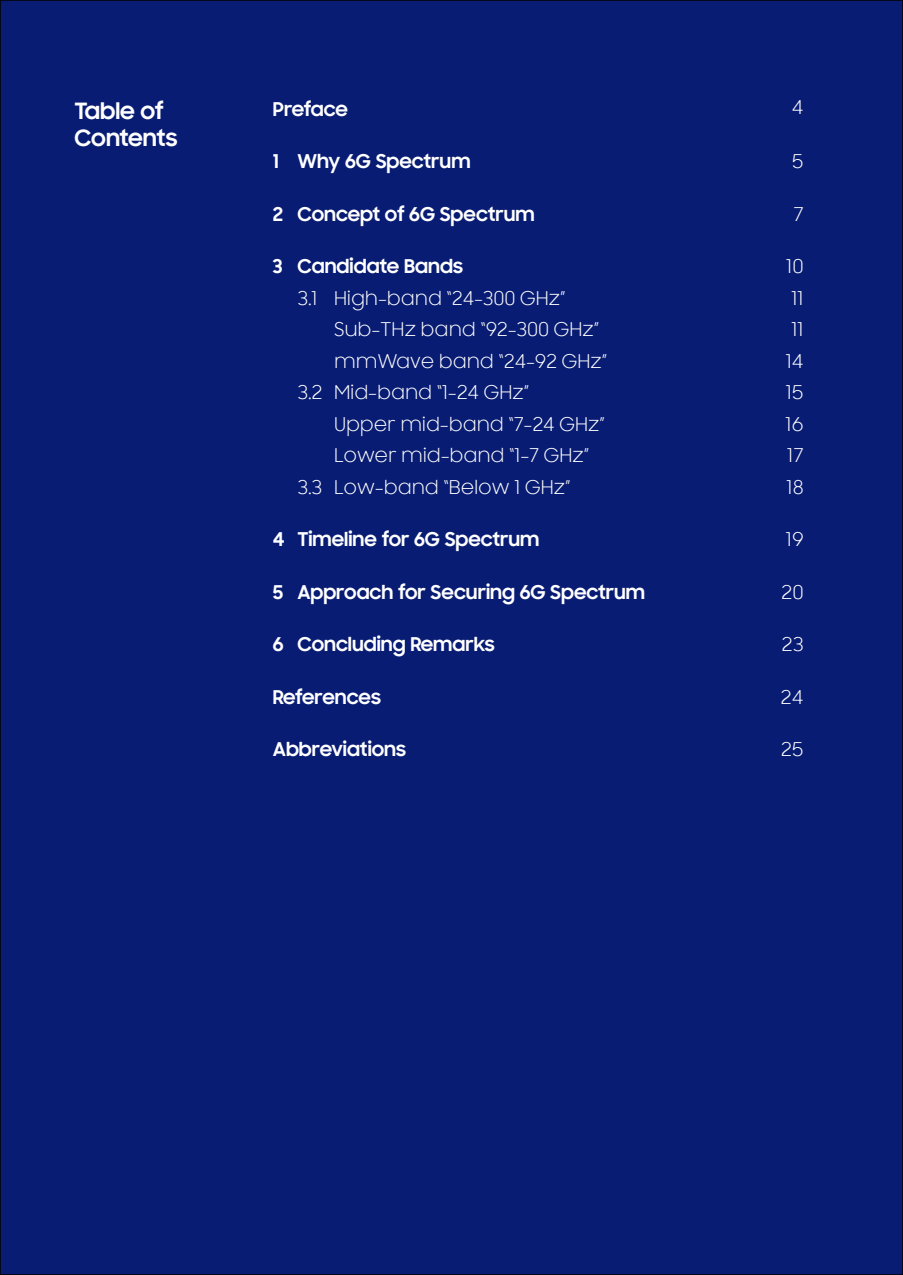
<style>
.page{position:relative;width:903px;height:1275px;background:#081c73}
.page>*{position:absolute;margin:0;border:0;box-sizing:border-box;transform-origin:0 0}
.t1{font:700 22.75px/27.3px "Samsung Sharp Sans";color:#fff}
.t2{font:19.25px/31.5px "Samsung Sharp Sans";letter-spacing:-.01em;color:#fff;text-align:center}
.t3{font:700 19.25px "Samsung Sharp Sans";color:#fff}
</style>
<div class="page">
<p class="t1" style="left:74px;top:96px;width:105px">Table of<br>Contents</p>
<p class="t3" style="left:273px;top:95px;width:77px">Preface</p>
<p class="t3" style="left:273px;top:147px;width:199px">1 Why 6G Spectrum</p>
<p class="t3" style="left:273px;top:200px;width:263px">2 Concept of 6G Spectrum</p>
<p class="t3" style="left:273px;top:252px;width:192px">3 Candidate Bands</p>
<p class="t2" style="left:297px;top:281px;width:270px">3.1 High-band “24-300 GHz”</p>
<p class="t2" style="left:334px;top:313px;width:267px">Sub-THz band “92-300 GHz”</p>
<p class="t2" style="left:334px;top:344px;width:275px">mmWave band “24-92 GHz”</p>
<p class="t2" style="left:297px;top:376px;width:233px">3.2 Mid-band “1-24 GHz”</p>
<p class="t2" style="left:334px;top:407px;width:272px">Upper mid-band “7-24 GHz”</p>
<p class="t2" style="left:334px;top:439px;width:257px">Lower mid-band “1-7 GHz”</p>
<p class="t2" style="left:297px;top:470px;width:275px">3.3 Low-band “Below 1 GHz”</p>
<p class="t3" style="left:273px;top:525px;width:268px">4 Timeline for 6G Spectrum</p>
<p class="t3" style="left:273px;top:578px;width:374px">5 Approach for Securing 6G Spectrum</p>
<p class="t3" style="left:273px;top:630px;width:223px">6 Concluding Remarks</p>
<p class="t3" style="left:273px;top:683px;width:110px">References</p>
<p class="t3" style="left:273px;top:735px;width:135px">Abbreviations</p>
<p class="t2" style="left:792px;top:91px;width:13px">4</p>
<p class="t2" style="left:792px;top:145px;width:13px">5</p>
<p class="t2" style="left:793px;top:197px;width:12px">7</p>
<p class="t2" style="left:785px;top:250px;width:20px">10<br>11<br>11<br>14<br>15<br>16<br>17<br>18</p>
<p class="t2" style="left:786px;top:523px;width:19px">19</p>
<p class="t2" style="left:781px;top:575px;width:24px">20</p>
<p class="t2" style="left:781px;top:628px;width:24px">23</p>
<p class="t2" style="left:780px;top:680px;width:25px">24</p>
<p class="t2" style="left:781px;top:733px;width:25px">25</p>
</div>
